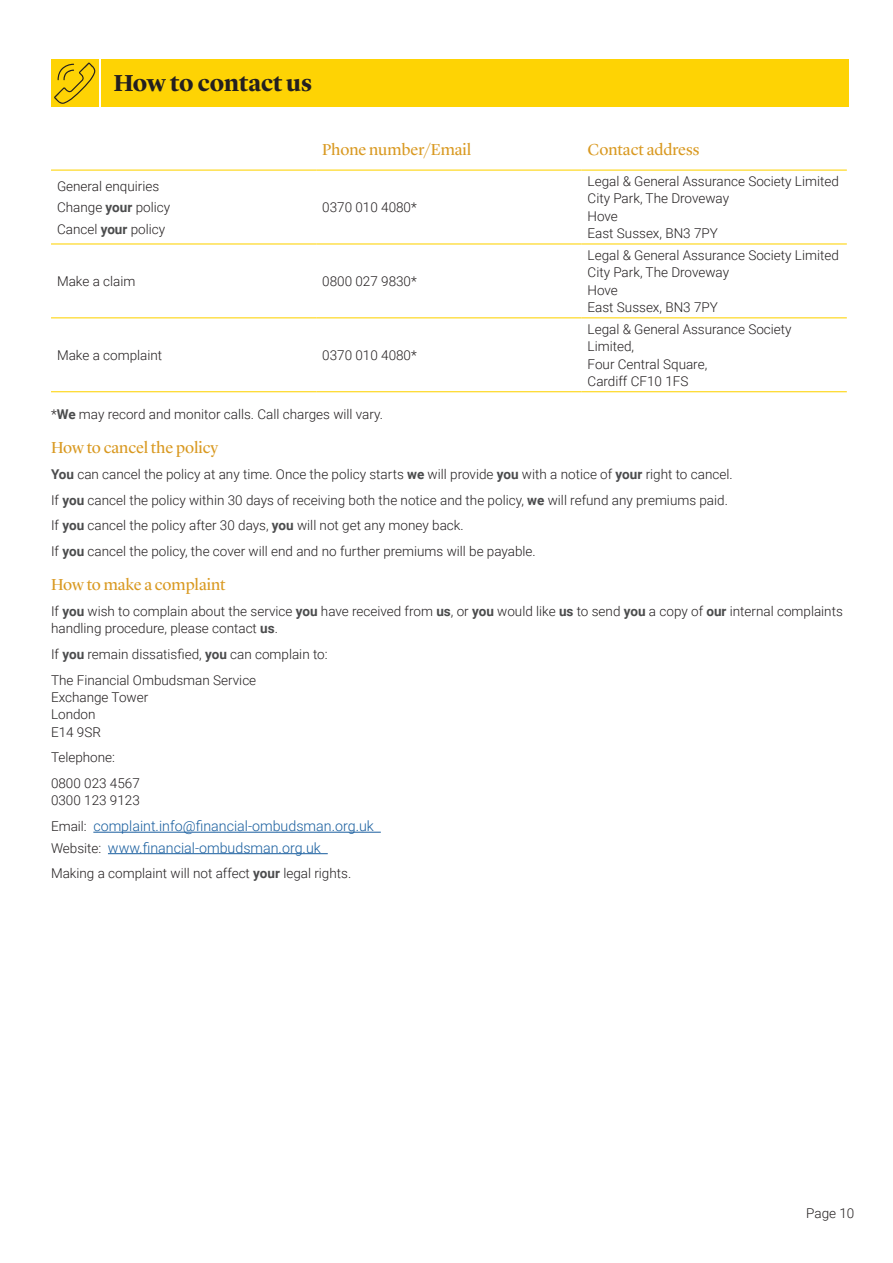
<style>
.page{position:relative;width:893px;height:1263px;background:#fff}
.page>*{position:absolute;margin:0;border:0;box-sizing:border-box;transform-origin:0 0}
.t1{font:700 24px "Lyon Display";color:#231f20}
.Body_text{font:16.5px "Lyon Display";color:#d99921}
.Body_text-2{font:300 14.25px "Roboto";color:#175d9e}
.Body_text-3{font:300 13.5px/17.2px "Roboto";color:#231f20}
.s1{font-weight:700;color:#4b4c4d}
.s2{font-size:13.5px;color:#231f20}
</style>
<div class="page">
<div style="left:101px;top:60px;width:747px;height:47px;background:#fed304"></div>
<div style="left:51px;top:60px;width:47px;height:47px;background:#fed304"></div>
<svg style="left:54px;top:63px;width:42px;height:41px"></svg>
<hr style="left:51px;top:170px;width:265px;height:1px;background:#fed304">
<hr style="left:316px;top:170px;width:266px;height:1px;background:#fed304">
<hr style="left:582px;top:170px;width:265px;height:1px;background:#fed304">
<hr style="left:51px;top:243px;width:265px;height:1px;background:#fed304">
<hr style="left:316px;top:243px;width:266px;height:1px;background:#fed304">
<hr style="left:582px;top:243px;width:265px;height:1px;background:#fed304">
<hr style="left:51px;top:317px;width:265px;height:1px;background:#fed304">
<hr style="left:316px;top:317px;width:266px;height:1px;background:#fed304">
<hr style="left:582px;top:317px;width:265px;height:1px;background:#fed304">
<hr style="left:51px;top:391px;width:265px;height:1px;background:#fed304">
<hr style="left:316px;top:391px;width:266px;height:1px;background:#fed304">
<hr style="left:582px;top:391px;width:265px;height:1px;background:#fed304">
<hr style="left:93px;top:832px;width:288px;height:1px;background:#175d9e">
<hr style="left:108px;top:853px;width:220px;height:1px;background:#175d9e">
<p class="t1" style="left:114px;top:65px;width:200px">How to contact us</p>
<p class="Body_text-3" style="left:57px;top:177px;width:104px">General enquiries</p>
<p class="Body_text-3" style="left:57px;top:198px;width:115px">Change <span class="s1">your</span> policy</p>
<p class="Body_text-3" style="left:57px;top:220px;width:110px">Cancel <span class="s1">your</span> policy</p>
<p class="Body_text" style="left:322px;top:137px;width:151px">Phone number/Email</p>
<p class="Body_text" style="left:588px;top:137px;width:114px">Contact address</p>
<p class="Body_text-3" style="left:322px;top:198px;width:96px">0370 010 4080*</p>
<p class="Body_text-3" style="left:588px;top:172px;width:253px">Legal &amp; General Assurance Society Limited<br>City Park, The Droveway<br>Hove<br>East Sussex, BN3 7PY</p>
<p class="Body_text-3" style="left:57px;top:272px;width:80px">Make a claim</p>
<p class="Body_text-3" style="left:322px;top:272px;width:96px">0800 027 9830*</p>
<p class="Body_text-3" style="left:57px;top:346px;width:107px">Make a complaint</p>
<p class="Body_text-3" style="left:322px;top:346px;width:96px">0370 010 4080*</p>
<p class="Body_text-3" style="left:588px;top:246px;width:253px">Legal &amp; General Assurance Society Limited<br>City Park, The Droveway<br>Hove<br>East Sussex, BN3 7PY</p>
<p class="Body_text-3" style="left:588px;top:320px;width:206px">Legal &amp; General Assurance Society<br>Limited,<br>Four Central Square,<br>Cardiff CF10 1FS</p>
<p class="Body_text-3" style="left:51px;top:405px;width:334px">*<span class="s1">We</span> may record and monitor calls. Call charges will vary.</p>
<p class="Body_text" style="left:51px;top:435px;width:169px">How to cancel the policy</p>
<p class="Body_text-3" style="left:51px;top:465px;width:683px"><span class="s1">You</span> can cancel the policy at any time. Once the policy starts <span class="s1">we</span> will provide <span class="s1">you</span> with a notice of <span class="s1">your</span> right to cancel.</p>
<p class="Body_text-3" style="left:51px;top:491px;width:678px">If <span class="s1">you</span> cancel the policy within 30 days of receiving both the notice and the policy, <span class="s1">we</span> will refund any premiums paid.</p>
<p class="Body_text-3" style="left:51px;top:516px;width:414px">If <span class="s1">you</span> cancel the policy after 30 days, <span class="s1">you</span> will not get any money back.</p>
<p class="Body_text-3" style="left:51px;top:542px;width:486px">If <span class="s1">you</span> cancel the policy, the cover will end and no further premiums will be payable.</p>
<p class="Body_text" style="left:51px;top:572px;width:176px">How to make a complaint</p>
<p class="Body_text-3" style="left:51px;top:602px;width:793px">If <span class="s1">you</span> wish to complain about the service <span class="s1">you</span> have received from <span class="s1">us</span>, or <span class="s1">you</span> would like <span class="s1">us</span> to send <span class="s1">you</span> a copy of <span class="s1">our</span> internal complaints handling procedure, please contact <span class="s1">us</span>.</p>
<p class="Body_text-3" style="left:51px;top:645px;width:278px">If <span class="s1">you</span> remain dissatisfied, <span class="s1">you</span> can complain to:</p>
<p class="Body_text-3" style="left:51px;top:671px;width:207px">The Financial Ombudsman Service<br>Exchange Tower<br>London<br>E14 9SR</p>
<p class="Body_text-3" style="left:51px;top:748px;width:66px">Telephone:</p>
<p class="Body_text-3" style="left:51px;top:774px;width:90px">0800 023 4567</p>
<p class="Body_text-3" style="left:51px;top:791px;width:90px">0300 123 9123</p>
<p class="Body_text-2" style="left:51px;top:816px;width:324px"><span class="s2">Email:</span> complaint.info@financial-ombudsman.org.uk</p>
<p class="Body_text-2" style="left:51px;top:837px;width:271px"><span class="s2">Website:</span> www.financial-ombudsman.org.uk</p>
<p class="Body_text-3" style="left:51px;top:864px;width:302px">Making a complaint will not affect <span class="s1">your</span> legal rights.</p>
<p class="Body_text-3" style="left:806px;top:1204px;width:50px">Page 10</p>
</div>
